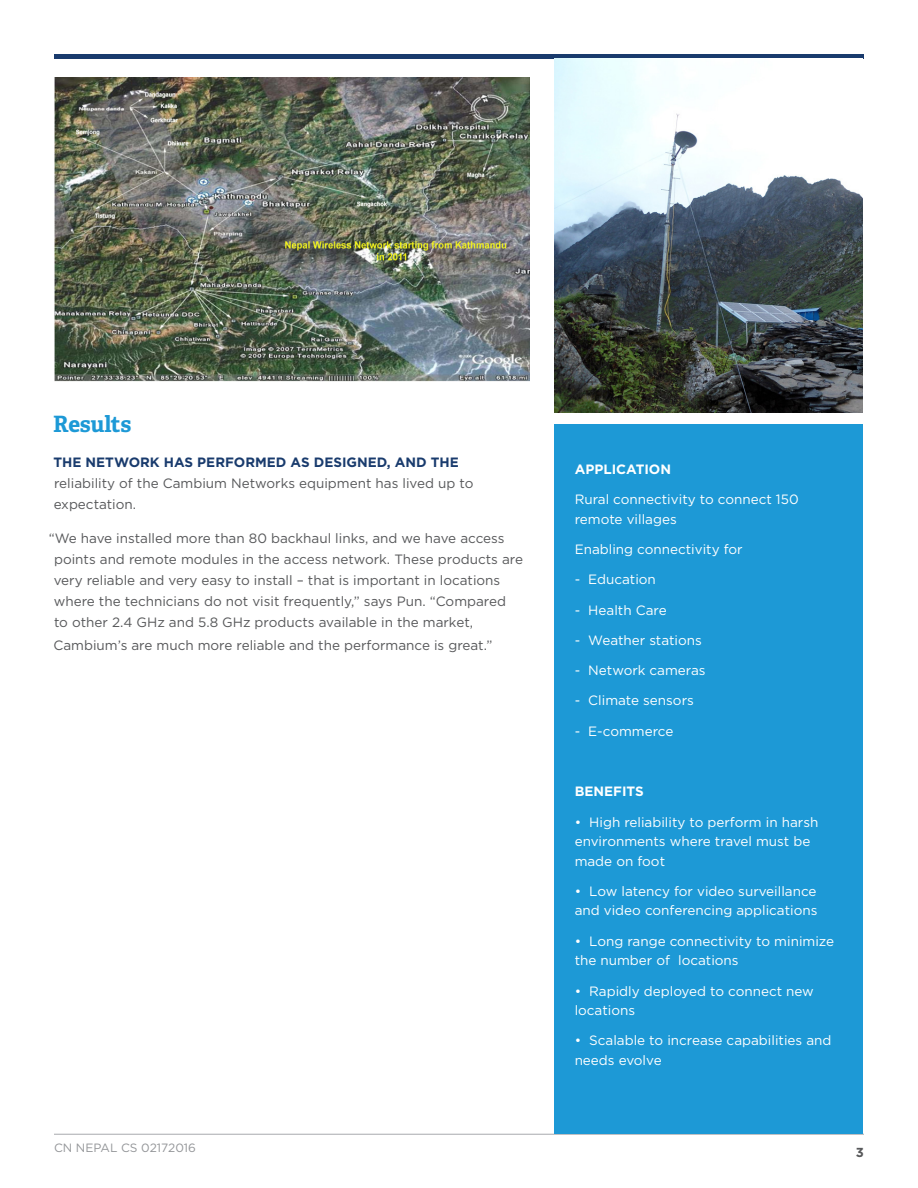
<style>
.page{position:relative;width:918px;height:1188px;background:#fff}
.page>*{position:absolute;margin:0;border:0;box-sizing:border-box;transform-origin:0 0}
.t1{font:700 22.5px "Adelle";letter-spacing:-.015em;color:#1d99d6}
.t2{font:13.5px/21px "Gotham";color:#57585a}
.Sidebar_Bullets{font:13.5px/19.5px "Gotham";color:#fff}
.Sidebar_Bullets-2{font:700 13.5px "Gotham";color:#fff}
.t3{font:700 13.05px "Gotham";color:#57585a}
.Caption_Center{font:12px "Gotham";color:#939598}
.s1{font-weight:700;color:#193b6d}
</style>
<div class="page">
<hr style="left:54px;top:1134px;width:810px;height:1px;background:#a8a9ad">
<hr style="left:54px;top:54px;width:810px;height:4px;background:#193b6d">
<img style="left:54px;top:78px;width:476px;height:304px">
<div style="left:554px;top:424px;width:309px;height:710px;background:#1d99d6"></div>
<img style="left:554px;top:58px;width:308px;height:355px">
<p class="t1" style="left:53px;top:410px;width:80px">Results</p>
<p class="t2" style="left:54px;top:452px;width:421px"><span class="s1">THE NETWORK HAS PERFORMED AS DESIGNED, AND THE </span>reliability of the Cambium Networks equipment has lived up to expectation.</p>
<p class="t2" style="left:54px;top:528px;width:471px;text-indent:-5px">“We have installed more than 80 backhaul links, and we have access points and remote modules in the access network. These products are very reliable and very easy to install – that is important in locations where the technicians do not visit frequently,” says Pun. “Compared to other 2.4 GHz and 5.8 GHz products available in the market,</p>
<p class="t2" style="left:53px;top:634px;width:441px">Cambium’s are much more reliable and the performance is great.”</p>
<p class="Caption_Center" style="left:54px;top:1141px;width:143px">CN NEPAL CS 02172016</p>
<p class="Sidebar_Bullets-2" style="left:575px;top:461px;width:98px">APPLICATION</p>
<p class="Sidebar_Bullets" style="left:575px;top:489px;width:225px">Rural connectivity to connect 150 remote villages</p>
<p class="Sidebar_Bullets" style="left:575px;top:539px;width:170px">Enabling connectivity for</p>
<p class="Sidebar_Bullets" style="left:575px;top:570px;width:83px">- Education</p>
<p class="Sidebar_Bullets" style="left:575px;top:600px;width:93px">- Health Care</p>
<p class="Sidebar_Bullets" style="left:575px;top:630px;width:129px">- Weather stations</p>
<p class="Sidebar_Bullets" style="left:575px;top:660px;width:132px">- Network cameras</p>
<p class="Sidebar_Bullets" style="left:575px;top:691px;width:121px">- Climate sensors</p>
<p class="Sidebar_Bullets" style="left:575px;top:721px;width:100px">- E-commerce</p>
<p class="Sidebar_Bullets-2" style="left:575px;top:784px;width:71px">BENEFITS</p>
<p class="Sidebar_Bullets" style="left:575px;top:812px;width:245px">• High reliability to perform in harsh environments where travel must be made on foot</p>
<p class="Sidebar_Bullets" style="left:575px;top:881px;width:244px">• Low latency for video surveillance and video conferencing applications</p>
<p class="Sidebar_Bullets" style="left:575px;top:931px;width:261px">• Long range connectivity to minimize the number of locations</p>
<p class="Sidebar_Bullets" style="left:575px;top:981px;width:241px">• Rapidly deployed to connect new locations</p>
<p class="Sidebar_Bullets" style="left:575px;top:1031px;width:258px">• Scalable to increase capabilities and needs evolve</p>
<p class="t3" style="left:856px;top:1145px;width:10px">3</p>
</div>
